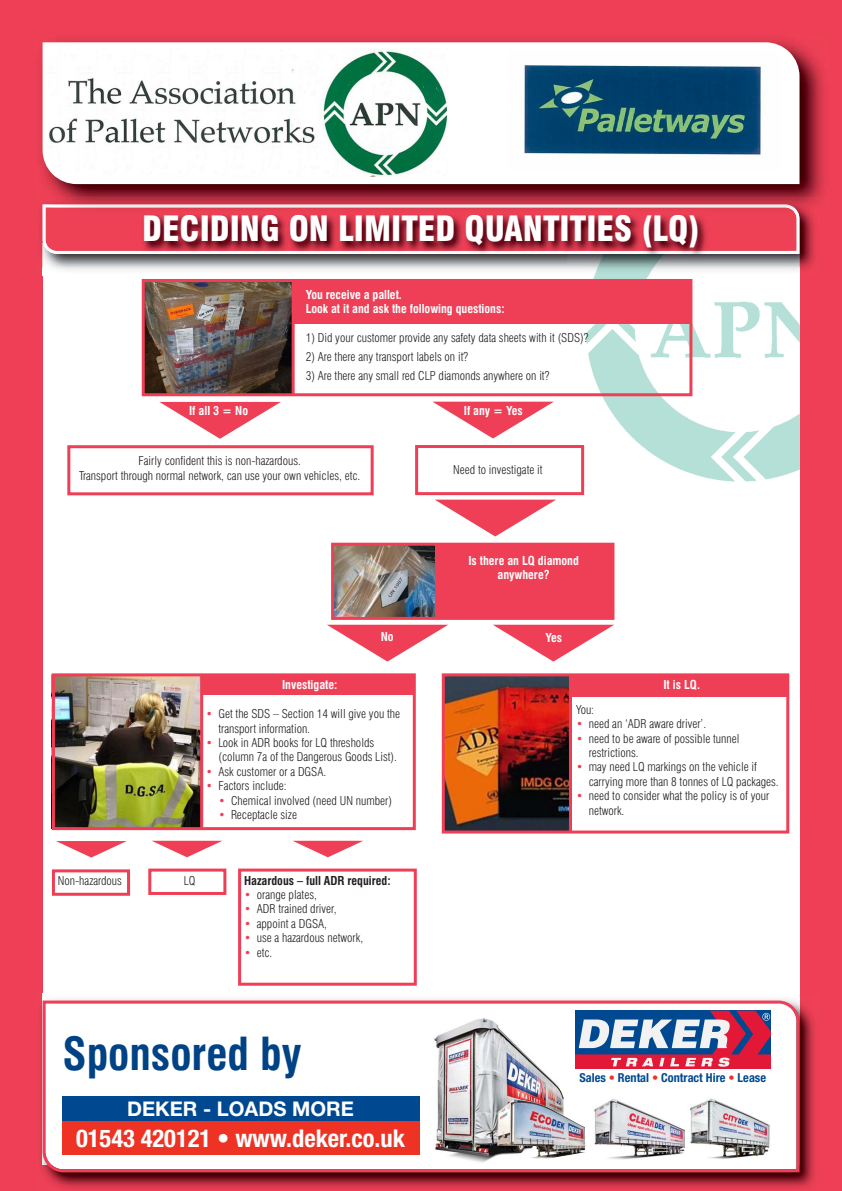
<style>
.page{position:relative;width:842px;height:1191px;background:#ef3f56}
.page>*{position:absolute;margin:0;border:0;box-sizing:border-box;transform-origin:0 0}
.t1{font:700 condensed 44.4px "Swiss 721 BT";color:#004286}
.t2{font:900 condensed 34px "Swiss 721 BT";color:#fff}
.t3{font:24.5px "Helvetica Neue Bold Cond+RNXPSG";color:#fff}
.t4{font:20.2px "Helvetica Neue Bold+ERXHFY";color:#fff}
.t5{font:12.3px "Helvetica Neue Bold Cond+HYEFVI";color:#004990}
.t6{font:300 condensed 12px/14.4px "Swiss 721 BT";color:#231f20}
.t7{font:700 condensed 12px/14.4px "Swiss 721 BT";color:#fff}
.t8{font:700 condensed 12px "Swiss 721 BT";color:#231f20}
.s1{color:#ef3f56}
.s2{color:#ee3224}
</style>
<div class="page">
<div style="left:43px;top:243px;width:756px;height:921px;background:#fff"></div>
<img style="left:567px;top:275px;width:232px;height:221px">
<img style="left:40px;top:993px;width:775px;height:196px">
<img style="left:43px;top:993px;width:756px;height:7px">
<svg style="left:43px;top:1000px;width:756px;height:172px"></svg>
<img style="left:62px;top:1095px;width:146px;height:1px">
<div style="left:62px;top:1121px;width:357px;height:34px;background:#ee3224"></div>
<div style="left:62px;top:1096px;width:357px;height:25px;background:#004990"></div>
<img style="left:434px;top:1017px;width:137px;height:147px">
<svg style="left:575px;top:1010px;width:195px;height:58px"></svg>
<img style="left:684px;top:1097px;width:86px;height:63px">
<img style="left:593px;top:1098px;width:92px;height:64px">
<img style="left:497px;top:1099px;width:89px;height:59px">
<div style="left:67px;top:445px;width:307px;height:50px;border:3px solid #ef3f56"></div>
<div style="left:415px;top:445px;width:169px;height:50px;border:3px solid #ef3f56"></div>
<div style="left:52px;top:869px;width:78px;height:26px;border:3px solid #ef3f56"></div>
<div style="left:148px;top:868px;width:78px;height:27px;border:3px solid #ef3f56"></div>
<div style="left:238px;top:868px;width:179px;height:117px;border:3px solid #ef3f56"></div>
<img style="left:146px;top:283px;width:146px;height:109px">
<div style="left:142px;top:279px;width:550px;height:117px;border:3px solid #ef3f56"></div>
<div style="left:293px;top:281px;width:397px;height:42px;background:#ef3f56"></div>
<hr style="left:292px;top:280px;width:3px;height:114px;background:#ef3f56">
<div style="left:434px;top:543px;width:180px;height:75px;background:#ef3f56"></div>
<img style="left:56px;top:677px;width:144px;height:149px">
<div style="left:52px;top:673px;width:364px;height:157px;border:3px solid #ef3f56"></div>
<hr style="left:200px;top:675px;width:3px;height:153px;background:#ef3f56">
<div style="left:202px;top:675px;width:212px;height:19px;background:#ef3f56"></div>
<img style="left:446px;top:677px;width:123px;height:152px">
<div style="left:442px;top:673px;width:347px;height:160px;border:3px solid #ef3f56"></div>
<hr style="left:569px;top:675px;width:3px;height:157px;background:#ef3f56">
<div style="left:571px;top:675px;width:215px;height:21px;background:#ef3f56"></div>
<svg style="left:159px;top:402px;width:122px;height:37px"></svg>
<svg style="left:56px;top:841px;width:71px;height:16px"></svg>
<svg style="left:152px;top:840px;width:70px;height:17px"></svg>
<svg style="left:293px;top:840px;width:70px;height:17px"></svg>
<svg style="left:433px;top:402px;width:120px;height:36px"></svg>
<svg style="left:435px;top:499px;width:121px;height:37px"></svg>
<svg style="left:327px;top:625px;width:121px;height:36px"></svg>
<svg style="left:493px;top:625px;width:121px;height:36px"></svg>
<img style="left:53px;top:267px;width:746px;height:8px">
<img style="left:40px;top:215px;width:772px;height:52px">
<img style="left:43px;top:254px;width:524px;height:13px">
<img style="left:567px;top:254px;width:232px;height:13px">
<img style="left:43px;top:215px;width:756px;height:39px">
<img style="left:335px;top:546px;width:99px;height:70px">
<div style="left:331px;top:542px;width:283px;height:78px;border:3px solid #ef3f56"></div>
<img style="left:40px;top:38px;width:785px;height:160px">
<img style="left:40px;top:197px;width:781px;height:10px">
<img style="left:43px;top:204px;width:750px;height:3px">
<img style="left:43px;top:207px;width:756px;height:8px">
<div style="left:43px;top:42px;width:756px;height:142px;background:#fff"></div>
<img style="left:46px;top:49px;width:402px;height:128px">
<img style="left:508px;top:51px;width:273px;height:121px">
<h2 class="t2" style="left:142px;top:215px;width:559px">DECIDING ON LIMITED QUANTITIES (LQ)</h2>
<p class="t7" style="left:306px;top:288px;width:200px">You receive a pallet.<br>Look at it and ask the following questions:</p>
<p class="t6" style="left:306px;top:332px;width:284px">1) Did your customer provide any safety data sheets with it (SDS)?</p>
<p class="t6" style="left:306px;top:351px;width:164px">2) Are there any transport labels on it?</p>
<p class="t6" style="left:306px;top:370px;width:245px">3) Are there any small red CLP diamonds anywhere on it?</p>
<p class="t7" style="left:189px;top:405px;width:60px">If all 3 = No</p>
<p class="t7" style="left:464px;top:405px;width:61px">If any = Yes</p>
<p class="t6" style="left:79px;top:455px;width:283px;text-align:center">Fairly confident this is non-hazardous.<br>Transport through normal network, can use your own vehicles, etc.</p>
<p class="t6" style="left:453px;top:463px;width:91px">Need to investigate it</p>
<p class="t7" style="left:468px;top:554px;width:112px;text-align:center">Is there an LQ diamond anywhere?</p>
<p class="t7" style="left:381px;top:631px;width:14px">No</p>
<p class="t7" style="left:546px;top:631px;width:18px">Yes</p>
<p class="t7" style="left:282px;top:679px;width:57px">Investigate:</p>
<p class="t6" style="left:218px;top:707px;width:183px;text-indent:-13px"><span class="s1">•</span> Get the SDS – Section 14 will give you the transport information.</p>
<p class="t6" style="left:218px;top:736px;width:180px;text-indent:-13px"><span class="s1">•</span> Look in ADR books for LQ thresholds (column 7a of the Dangerous Goods List).</p>
<p class="t6" style="left:206px;top:765px;width:122px"><span class="s1">•</span> Ask customer or a DGSA.</p>
<p class="t6" style="left:206px;top:779px;width:82px"><span class="s1">•</span> Factors include:</p>
<p class="t6" style="left:218px;top:794px;width:175px"><span class="s1">•</span> Chemical involved (need UN number)</p>
<p class="t6" style="left:218px;top:808px;width:80px"><span class="s1">•</span> Receptacle size</p>
<p class="t7" style="left:663px;top:679px;width:38px">It is LQ.</p>
<p class="t6" style="left:576px;top:703px;width:20px">You:</p>
<p class="t6" style="left:576px;top:717px;width:132px"><span class="s1">•</span> need an ‘ADR aware driver’.</p>
<p class="t6" style="left:589px;top:732px;width:152px;text-indent:-13px"><span class="s1">•</span> need to be aware of possible tunnel restrictions.</p>
<p class="t6" style="left:589px;top:761px;width:191px;text-indent:-13px"><span class="s1">•</span> may need LQ markings on the vehicle if carrying more than 8 tonnes of LQ packages.</p>
<p class="t6" style="left:589px;top:789px;width:182px;text-indent:-13px"><span class="s1">•</span> need to consider what the policy is of your network.</p>
<p class="t6" style="left:58px;top:875px;width:66px">Non-hazardous</p>
<p class="t6" style="left:184px;top:874px;width:13px">LQ</p>
<p class="t8" style="left:244px;top:875px;width:148px">Hazardous – full ADR required:</p>
<p class="t6" style="left:244px;top:888px;width:74px"><span class="s1">•</span> orange plates,</p>
<p class="t6" style="left:244px;top:903px;width:94px"><span class="s1">•</span> ADR trained driver,</p>
<p class="t6" style="left:244px;top:917px;width:84px"><span class="s1">•</span> appoint a DGSA,</p>
<p class="t6" style="left:244px;top:931px;width:121px"><span class="s1">•</span> use a hazardous network,</p>
<p class="t6" style="left:244px;top:946px;width:30px"><span class="s1">•</span> etc.</p>
<h1 class="t1" style="left:62px;top:1036px;width:241px">Sponsored by</h1>
<h3 class="t4" style="left:127px;top:1097px;width:228px">DEKER - LOADS MORE</h3>
<h3 class="t3" style="left:76px;top:1123px;width:330px">01543 420121 • www.deker.co.uk</h3>
<p class="t5" style="left:579px;top:1070px;width:188px">Sales <span class="s2">•</span> Rental <span class="s2">•</span> Contract Hire <span class="s2">•</span> Lease</p>
</div>
